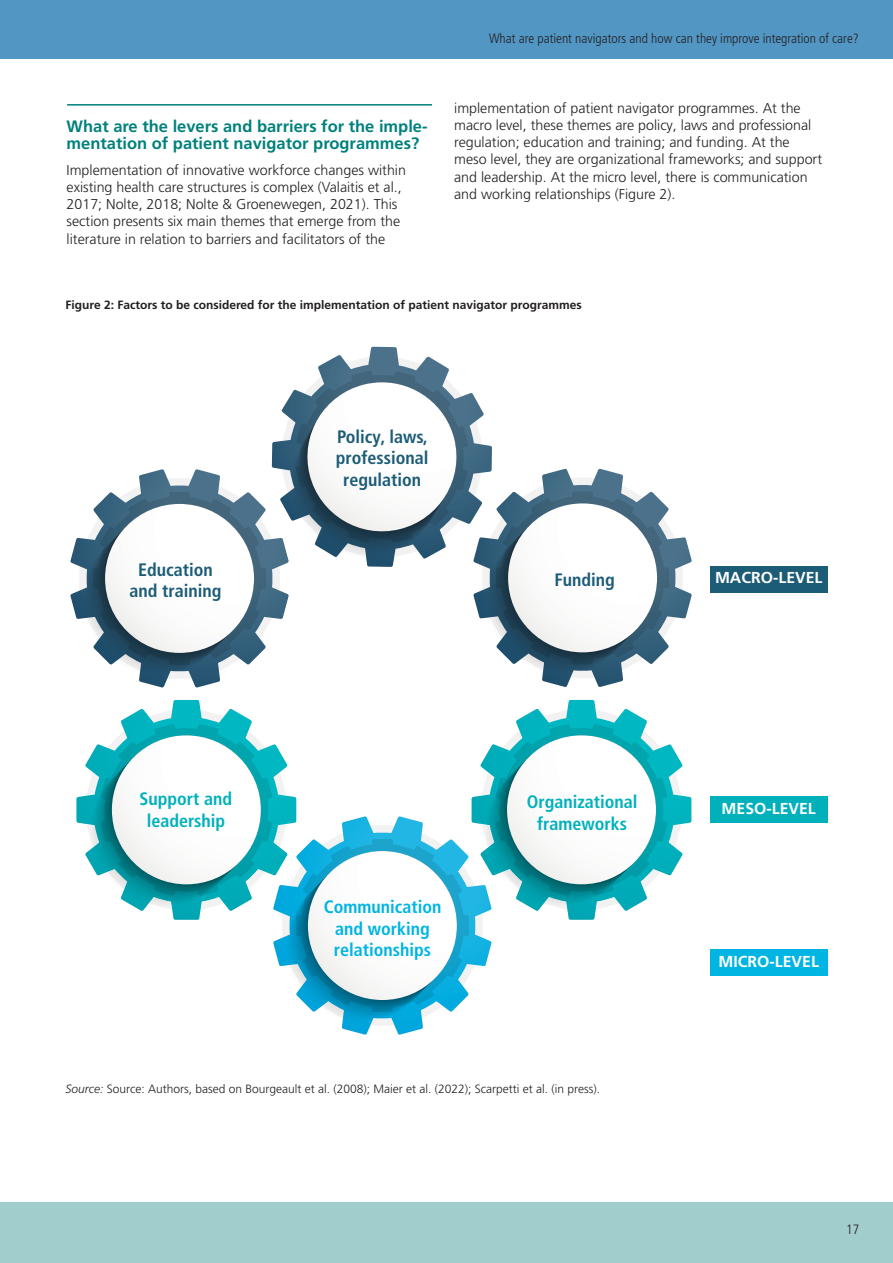
<style>
.page{position:relative;width:893px;height:1263px;background:#fff}
.page>*{position:absolute;margin:0;border:0;box-sizing:border-box;transform-origin:0 0}
.t1{font:700 condensed 18px/21.6px "Frutiger LT Pro";color:#1c5c77;text-align:center}
.t2{font:700 condensed 18px/21.6px "Frutiger LT Pro";color:#00b1bc;text-align:center}
.t3{font:700 condensed 18px/21.6px "Frutiger LT Pro";color:#00b5e2;text-align:center}
.t4{font:700 16.5px/17.1px "Frutiger LT Pro";color:#00817c}
.t5{font:700 15.9px "Frutiger LT Pro";color:#fff}
.t6{font:300 14.25px/17.2px "Frutiger LT Pro";color:#231f20}
.t7{font:300 condensed 13.5px "Frutiger LT Pro";color:#231f20}
.t8{font:300 12px "Frutiger LT Pro";color:#231f20}
.t9{font:700 12px "Frutiger LT Pro";color:#231f20}
.s1{font-style:italic}
</style>
<div class="page">
<div style="left:0;top:0;width:893px;height:59px;background:#5296c4"></div>
<div style="left:0;top:1203px;width:893px;height:60px;background:#a2cdcd"></div>
<hr style="left:67px;top:104px;width:365px;height:2px;background:#00817c">
<svg style="left:70px;top:538px;width:150px;height:149px"></svg>
<svg style="left:342px;top:1026px;width:81px;height:8px"></svg>
<svg style="left:534px;top:700px;width:157px;height:157px"></svg>
<svg style="left:335px;top:347px;width:94px;height:10px"></svg>
<svg style="left:76px;top:700px;width:157px;height:158px"></svg>
<svg style="left:87px;top:710px;width:594px;height:316px"></svg>
<div style="left:112px;top:735px;width:149px;height:149px;background:#fdfdfd;border-radius:50%"></div>
<svg style="left:542px;top:537px;width:150px;height:150px"></svg>
<svg style="left:79px;top:357px;width:604px;height:322px"></svg>
<div style="left:508px;top:503px;width:149px;height:149px;background:#fdfdfd;border-radius:50%"></div>
<div style="left:710px;top:796px;width:117px;height:27px;background:#00b1bc"></div>
<div style="left:710px;top:566px;width:117px;height:26px;background:#1c5c77"></div>
<div style="left:710px;top:949px;width:117px;height:27px;background:#00b5e2"></div>
<p class="t4" style="left:67px;top:119px;width:362px">What are the levers and barriers for the imple&shy;mentation of patient navigator programmes?</p>
<p class="t6" style="left:67px;top:162px;width:341px">Implementation of innovative workforce changes within existing health care structures is complex (Valaitis et al., 2017; Nolte, 2018; Nolte &amp; Groenewegen, 2021). This section presents six main themes that emerge from the literature in relation to barriers and facilitators of the</p>
<p class="t7" style="left:489px;top:32px;width:371px">What are patient navigators and how can they improve integration of care?</p>
<p class="t6" style="left:454px;top:100px;width:369px">implementation of patient navigator programmes. At the macro level, these themes are policy, laws and professional regulation; education and training; and funding. At the meso level, they are organizational frameworks; and support and leadership. At the micro level, there is communication and working relationships (Figure 2).</p>
<p class="t9" style="left:66px;top:300px;width:518px">Figure 2: Factors to be considered for the implementation of patient navigator programmes</p>
<p class="t1" style="left:129px;top:560px;width:93px">Education and training</p>
<p class="t2" style="left:140px;top:789px;width:94px">Support and leadership</p>
<p class="t1" style="left:336px;top:427px;width:94px">Policy, laws, professional regulation</p>
<p class="t3" style="left:324px;top:897px;width:119px">Communication and working</p>
<p class="t3" style="left:334px;top:940px;width:99px">relationships</p>
<p class="t1" style="left:554px;top:571px;width:62px">Funding</p>
<p class="t2" style="left:527px;top:792px;width:112px">Organizational frameworks</p>
<p class="t8" style="left:66px;top:1084px;width:536px"><span class="s1">Source:</span> Source: Authors, based on Bourgeault et al. (2008); Maier et al. (2022); Scarpetti et al. (in press).</p>
<p class="t5" style="left:715px;top:571px;width:109px">MACRO-LEVEL</p>
<p class="t5" style="left:722px;top:802px;width:96px">MESO-LEVEL</p>
<p class="t5" style="left:718px;top:955px;width:102px">MICRO-LEVEL</p>
<p class="t7" style="left:846px;top:1224px;width:14px">17</p>
</div>
